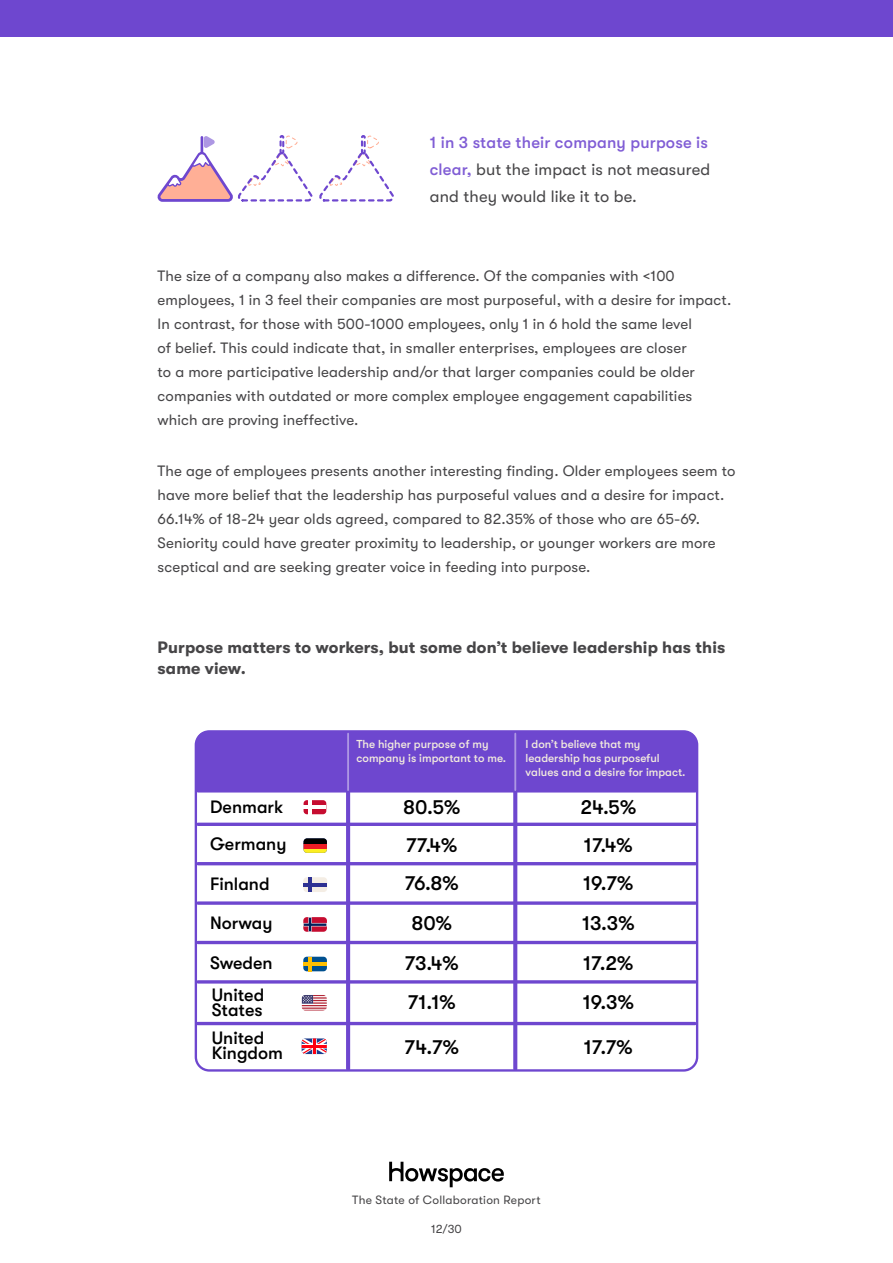
<style>
.page{position:relative;width:893px;height:1263px;background:#fff}
.page>*{position:absolute;margin:0;border:0;box-sizing:border-box;transform-origin:0 0}
.t1{font:500 20.25px/39px "GT Walsheim Pro";color:#000;text-align:center}
.t2{font:500 17.85px/37px "GT Walsheim Pro";color:#000}
.t3{font:16.5px/27px "GT Walsheim Pro";letter-spacing:.01em;color:#464547}
.t4{font:700 16.5px/21px "GT Walsheim Pro";letter-spacing:.01em;color:#464547}
.t5{font:15px/24px "GT Walsheim Pro";letter-spacing:.01em;color:#464547}
.t6{font:12px "GT Walsheim Pro";letter-spacing:.02em;color:#464547}
.t7{font:500 11.55px/13.8px "GT Walsheim Pro";color:#f2eade}
.s1{font-weight:500;color:#805dd5}
</style>
<div class="page">
<svg style="left:389px;top:1162px;width:115px;height:25px"></svg>
<div style="left:0;top:0;width:893px;height:36px;background:#6e47cf"></div>
<svg style="left:158px;top:135px;width:236px;height:67px"></svg>
<svg style="left:195px;top:730px;width:503px;height:341px"></svg>
<hr style="left:346px;top:734px;width:4px;height:335px;background:#6e47cf">
<svg style="left:513px;top:734px;width:4px;height:335px"></svg>
<hr style="left:198px;top:823px;width:497px;height:3px;background:#6e47cf">
<hr style="left:198px;top:788px;width:497px;height:4px;background:#6e47cf">
<hr style="left:198px;top:862px;width:497px;height:3px;background:#6e47cf">
<svg style="left:198px;top:901px;width:497px;height:4px;background:#8463d6"></svg>
<hr style="left:198px;top:941px;width:497px;height:3px;background:#6e47cf">
<hr style="left:198px;top:980px;width:497px;height:3px;background:#6e47cf">
<hr style="left:197px;top:1022px;width:498px;height:3px;background:#6e47cf">
<hr style="left:514px;top:734px;width:2px;height:56px;background:#ad97e3">
<hr style="left:347px;top:734px;width:2px;height:56px;background:#ad97e3">
<div style="left:304px;top:800px;width:22px;height:14px;background:#c60c30;border-radius:3px"></div>
<hr style="left:308px;top:800px;width:4px;height:14px;background:#fff">
<hr style="left:304px;top:806px;width:22px;height:3px;background:#fff">
<div style="left:304px;top:848px;width:23px;height:5px;background:#fcee21"></div>
<div style="left:304px;top:843px;width:23px;height:5px;background:#ed1c24"></div>
<div style="left:304px;top:838px;width:23px;height:5px;background:#000"></div>
<div style="left:303px;top:877px;width:24px;height:15px;background:#f4ede4;border-radius:4px"></div>
<hr style="left:308px;top:877px;width:4px;height:15px;background:#2e3192">
<hr style="left:303px;top:883px;width:24px;height:4px;background:#2e3192">
<svg style="left:303px;top:917px;width:24px;height:15px"></svg>
<div style="left:303px;top:957px;width:24px;height:14px;background:#00508f;border-radius:3px"></div>
<hr style="left:308px;top:957px;width:4px;height:14px;background:#ffbf00">
<hr style="left:303px;top:962px;width:24px;height:4px;background:#ffbf00">
<svg style="left:302px;top:995px;width:25px;height:16px"></svg>
<svg style="left:302px;top:1038px;width:25px;height:16px"></svg>
<p class="t3" style="left:430px;top:129px;width:282px"><span class="s1">1 in 3 state their company purpose is clear,</span> but the impact is not measured and they would like it to be.</p>
<p class="t5" style="left:158px;top:264px;width:575px">The size of a company also makes a difference. Of the companies with &lt;100 employees, 1 in 3 feel their companies are most purposeful, with a desire for impact.<br>In contrast, for those with 500-1000 employees, only 1 in 6 hold the same level<br>of belief. This could indicate that, in smaller enterprises, employees are closer<br>to a more participative leadership and/or that larger companies could be older companies with outdated or more complex employee engagement capabilities which are proving ineffective.</p>
<p class="t5" style="left:158px;top:459px;width:579px">The age of employees presents another interesting finding. Older employees seem to have more belief that the leadership has purposeful values and a desire for impact.<br>66.14% of 18-24 year olds agreed, compared to 82.35% of those who are 65-69.<br>Seniority could have greater proximity to leadership, or younger workers are more sceptical and are seeking greater voice in feeding into purpose.</p>
<p class="t4" style="left:158px;top:637px;width:569px">Purpose matters to workers, but some don’t believe leadership has this same view.</p>
<p class="t2" style="left:210px;top:788px;width:78px">Denmark<br>Germany</p>
<p class="t2" style="left:210px;top:865px;width:61px">Finland</p>
<p class="t2" style="left:210px;top:905px;width:64px">Norway</p>
<p class="t2" style="left:210px;top:947px;width:64px;line-height:31.5px">Sweden<br>United</p>
<p class="t2" style="left:212px;top:995px;width:54px;line-height:28.2px">States<br>United</p>
<p class="t2" style="left:212px;top:1034px;width:73px">Kingdom</p>
<p class="t7" style="left:356px;top:737px;width:151px">The higher purpose of my company is important to me.</p>
<p class="t7" style="left:526px;top:737px;width:161px">I don’t believe that my leadership has purposeful values and a desire for impact.</p>
<h1 class="t1" style="left:403px;top:787px;width:59px">80.5%<br>77.4%<br>76.8%<br>80%<br>73.4%<br>71.1%</h1>
<h1 class="t1" style="left:405px;top:1027px;width:56px">74.7%</h1>
<h1 class="t1" style="left:580px;top:787px;width:57px;text-align:left">24.5%<br>17.4%<br>19.7%<br>13.3%<br>17.2%<br>19.3%</h1>
<h1 class="t1" style="left:584px;top:1027px;width:50px">17.7%</h1>
<p class="t6" style="left:352px;top:1194px;width:190px">The State of Collaboration Report</p>
<p class="t6" style="left:431px;top:1222px;width:32px">12/30</p>
</div>
